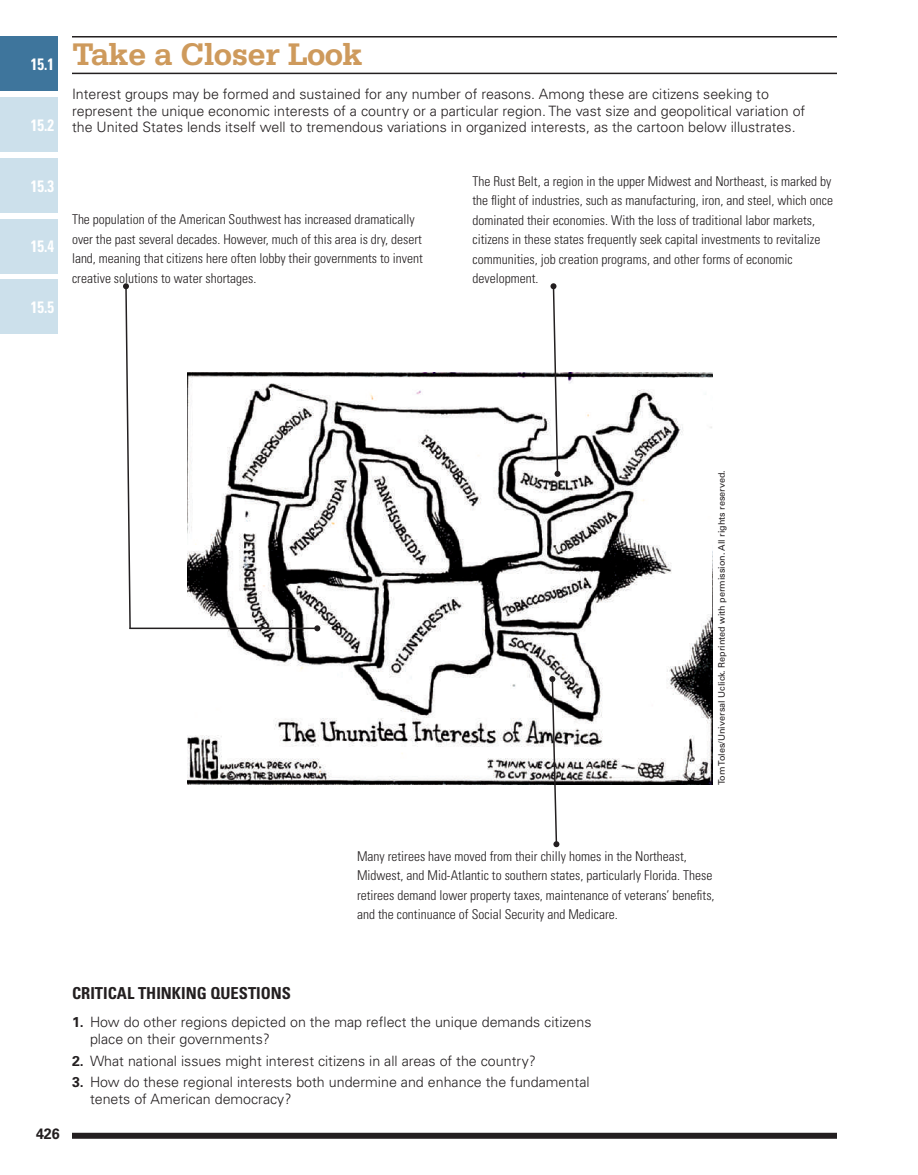
<style>
.page{position:relative;width:918px;height:1175px;background:#fff}
.page>*{position:absolute;margin:0;border:0;box-sizing:border-box;transform-origin:0 0}
.t1{font:700 33px "Serifa Std";letter-spacing:-.02em;color:#ce9a5c}
.t2{font:700 condensed 16.5px "Univers LT Std";color:#231f20}
.t3{font:700 condensed 16.5px "Univers LT Std";color:#fff;scale:.9 1}
.t4{font:700 15px "Univers LT Std";color:#231f20;scale:.95 1}
.t5{font:300 14.25px/16.5px "Univers LT Std";color:#231f20}
.t6{font:300 condensed 13.5px/19.5px "Univers LT Std";color:#231f20}
.t7{font:9px "Univers LT Std";color:#231f20}
.s1{font-weight:700}
</style>
<div class="page">
<div style="left:0;top:218px;width:58px;height:55px;background:#cce0eb"></div>
<div style="left:0;top:97px;width:58px;height:55px;background:#cce0eb"></div>
<div style="left:0;top:279px;width:58px;height:55px;background:#cce0eb"></div>
<div style="left:0;top:158px;width:58px;height:55px;background:#cce0eb"></div>
<div style="left:0;top:36px;width:58px;height:55px;background:#3e759c"></div>
<img style="left:188px;top:372px;width:524px;height:412px">
<hr style="left:72px;top:73px;width:765px;height:1px;background:#231f20">
<hr style="left:72px;top:36px;width:765px;height:2px;background:#231f20">
<svg style="left:549px;top:676px;width:10px;height:171px"></svg>
<div style="left:72px;top:1132px;width:765px;height:6px;background:#231f20"></div>
<svg style="left:550px;top:283px;width:11px;height:194px"></svg>
<svg style="left:123px;top:283px;width:9px;height:347px"></svg>
<hr style="left:130px;top:627px;width:187px;height:2px;background:#231f20">
<svg style="left:314px;top:625px;width:6px;height:6px"></svg>
<h1 class="t1" style="left:31px;top:35px;width:333px"><sub>15.1</sub> Take a Closer Look</h1>
<p class="t5" style="left:72px;top:86px;width:735px">Interest groups may be formed and sustained for any number of reasons. Among these are citizens seeking to represent the unique economic interests of a country or a particular region. The vast size and geopolitical variation of the United States lends itself well to tremendous variations in organized interests, as the cartoon below illustrates.</p>
<p class="t3" style="left:31px;top:115px;width:27px">15.2</p>
<p class="t3" style="left:31px;top:175px;width:27px">15.3</p>
<p class="t3" style="left:31px;top:236px;width:27px">15.4</p>
<p class="t3" style="left:31px;top:297px;width:27px">15.5</p>
<p class="t6" style="left:72px;top:210px;width:352px">The population of the American Southwest has increased dramatically over the past several decades. However, much of this area is dry, desert land, meaning that citizens here often lobby their governments to invent creative solutions to water shortages.</p>
<p class="t6" style="left:472px;top:171px;width:362px">The Rust Belt, a region in the upper Midwest and Northeast, is marked by the flight of industries, such as manufacturing, iron, and steel, which once dominated their economies. With the loss of traditional labor markets, citizens in these states frequently seek capital investments to revitalize communities, job creation programs, and other forms of economic development.</p>
<p class="t7" style="left:716px;top:785px;width:316px;rotate:-90deg">Tom Toles/Universal Uclick. Reprinted with permission. All rights reserved.</p>
<p class="t6" style="left:357px;top:846px;width:359px">Many retirees have moved from their chilly homes in the Northeast, Midwest, and Mid-Atlantic to southern states, particularly Florida. These retirees demand lower property taxes, maintenance of veterans’ benefits, and the continuance of Social Security and Medicare.</p>
<p class="t4" style="left:36px;top:1124px;width:27px">426</p>
<p class="t2" style="left:72px;top:983px;width:18px">CRITICAL</p>
<p class="t2" style="left:138px;top:983px;width:18px">THINKING</p>
<p class="t2" style="left:210px;top:983px;width:20px">QUESTIONS</p>
<p class="t5" style="left:90px;top:1013px;width:503px;text-indent:-18px"><span class="s1">1.</span> How do other regions depicted on the map reflect the unique demands citizens place on their governments?</p>
<p class="t5" style="left:72px;top:1052px;width:466px"><span class="s1">2.</span> What national issues might interest citizens in all areas of the country?</p>
<p class="t5" style="left:90px;top:1074px;width:501px;text-indent:-18px"><span class="s1">3.</span> How do these regional interests both undermine and enhance the fundamental tenets of American democracy?</p>
</div>
